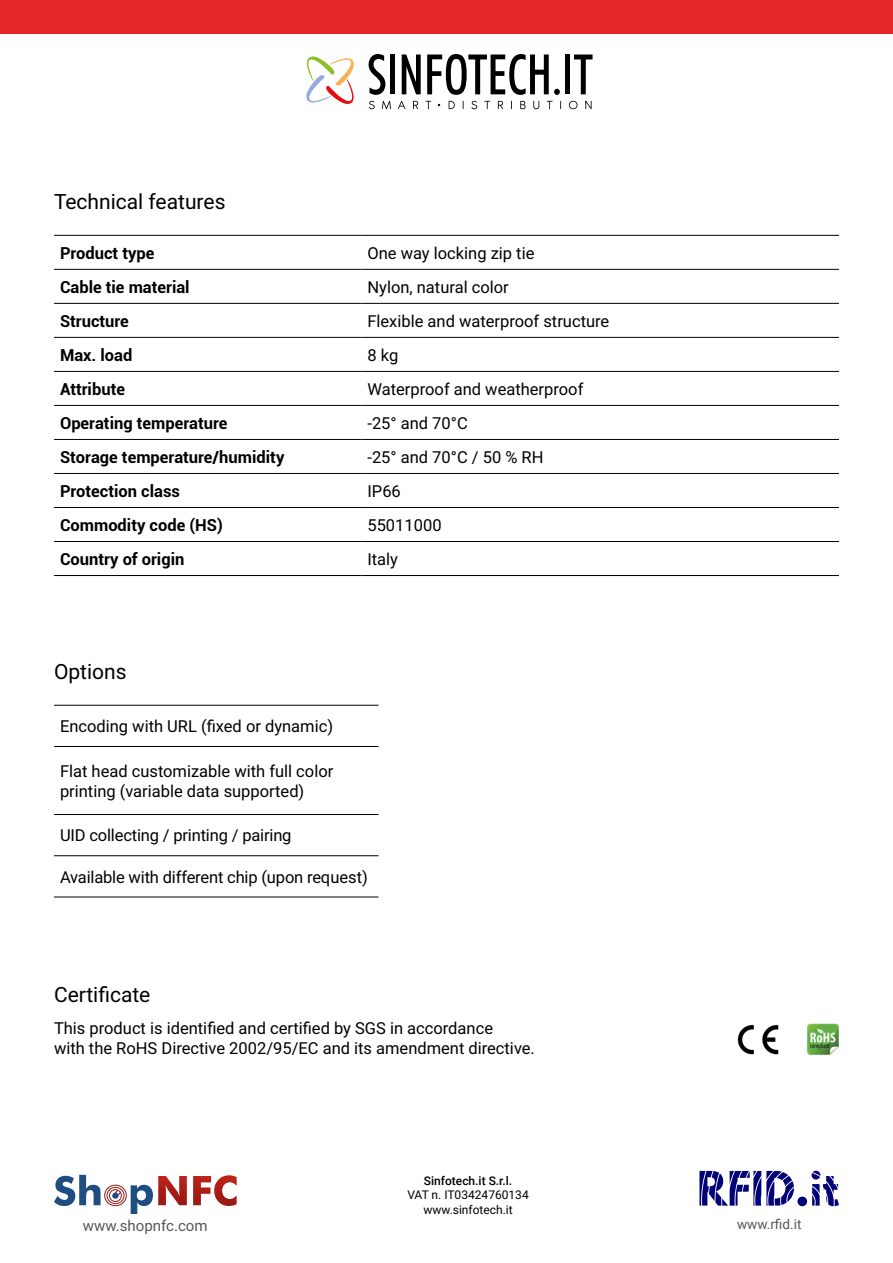
<style>
.page{position:relative;width:893px;height:1263px;background:#fff}
.page>*{position:absolute;margin:0;border:0;box-sizing:border-box;transform-origin:0 0}
.t1{font:21px "Roboto";color:#000}
.t2{font:16.5px/19.8px "Roboto";color:#000}
.t3{font:700 16.5px "Roboto";color:#000}
.t4{font:15px "Roboto";color:#575756}
.t5{font:13.5px "Roboto";color:#575756}
.t6{font:12px/14.4px "Roboto";color:#000;text-align:center}
.t7{font:500 12px "Roboto";color:#000}
</style>
<div class="page">
<div style="left:0;top:0;width:893px;height:34px;background:#e52728"></div>
<svg style="left:306px;top:56px;width:48px;height:48px"></svg>
<svg style="left:369px;top:54px;width:16px;height:41px"></svg>
<div style="left:390px;top:55px;width:5px;height:39px;background:#000"></div>
<svg style="left:402px;top:55px;width:19px;height:39px"></svg>
<svg style="left:427px;top:54px;width:133px;height:41px"></svg>
<div style="left:565px;top:55px;width:5px;height:39px;background:#000"></div>
<svg style="left:574px;top:55px;width:19px;height:39px"></svg>
<svg style="left:369px;top:101px;width:6px;height:8px"></svg>
<svg style="left:382px;top:101px;width:9px;height:8px"></svg>
<svg style="left:398px;top:101px;width:7px;height:8px"></svg>
<svg style="left:413px;top:101px;width:5px;height:8px"></svg>
<svg style="left:425px;top:101px;width:6px;height:8px"></svg>
<svg style="left:449px;top:101px;width:6px;height:8px"></svg>
<svg style="left:471px;top:101px;width:6px;height:8px"></svg>
<svg style="left:484px;top:101px;width:6px;height:8px"></svg>
<svg style="left:498px;top:101px;width:5px;height:8px"></svg>
<svg style="left:520px;top:101px;width:6px;height:8px"></svg>
<svg style="left:533px;top:101px;width:6px;height:8px"></svg>
<svg style="left:547px;top:101px;width:6px;height:8px"></svg>
<svg style="left:569px;top:101px;width:8px;height:8px"></svg>
<svg style="left:585px;top:101px;width:7px;height:8px"></svg>
<svg style="left:54px;top:1175px;width:133px;height:39px"></svg>
<svg style="left:193px;top:1175px;width:44px;height:31px"></svg>
<svg style="left:699px;top:1171px;width:95px;height:34px"></svg>
<svg style="left:797px;top:1196px;width:10px;height:10px"></svg>
<svg style="left:812px;top:1171px;width:27px;height:35px"></svg>
<hr style="left:54px;top:269px;width:307px;height:1px;background:#000">
<hr style="left:361px;top:269px;width:478px;height:1px;background:#000">
<hr style="left:54px;top:303px;width:307px;height:1px;background:#000">
<hr style="left:361px;top:303px;width:478px;height:1px;background:#000">
<hr style="left:54px;top:337px;width:307px;height:1px;background:#000">
<hr style="left:361px;top:337px;width:478px;height:1px;background:#000">
<hr style="left:54px;top:371px;width:307px;height:1px;background:#000">
<hr style="left:361px;top:371px;width:478px;height:1px;background:#000">
<hr style="left:54px;top:405px;width:307px;height:1px;background:#000">
<hr style="left:361px;top:405px;width:478px;height:1px;background:#000">
<hr style="left:54px;top:439px;width:307px;height:1px;background:#000">
<hr style="left:361px;top:439px;width:478px;height:1px;background:#000">
<hr style="left:54px;top:473px;width:307px;height:1px;background:#000">
<hr style="left:361px;top:473px;width:478px;height:1px;background:#000">
<hr style="left:54px;top:507px;width:307px;height:1px;background:#000">
<hr style="left:361px;top:507px;width:478px;height:1px;background:#000">
<hr style="left:54px;top:541px;width:307px;height:1px;background:#000">
<hr style="left:361px;top:541px;width:478px;height:1px;background:#000">
<hr style="left:54px;top:575px;width:307px;height:1px;background:#000">
<hr style="left:361px;top:575px;width:478px;height:1px;background:#000">
<hr style="left:54px;top:235px;width:307px;height:1px;background:#000">
<hr style="left:361px;top:235px;width:478px;height:1px;background:#000">
<hr style="left:54px;top:746px;width:324px;height:1px;background:#000">
<hr style="left:54px;top:814px;width:324px;height:1px;background:#000">
<hr style="left:54px;top:855px;width:324px;height:1px;background:#000">
<hr style="left:54px;top:897px;width:324px;height:1px;background:#000">
<hr style="left:54px;top:705px;width:324px;height:1px;background:#000">
<img style="left:806px;top:1023px;width:33px;height:32px">
<img style="left:737px;top:1025px;width:42px;height:30px">
<p class="t1" style="left:54px;top:187px;width:173px">Technical features</p>
<p class="t3" style="left:60px;top:241px;width:96px">Product type</p>
<p class="t2" style="left:367px;top:242px;width:168px">One way locking zip tie</p>
<p class="t3" style="left:60px;top:275px;width:131px">Cable tie material</p>
<p class="t2" style="left:367px;top:276px;width:143px">Nylon, natural color</p>
<p class="t3" style="left:60px;top:309px;width:70px">Structure</p>
<p class="t2" style="left:367px;top:310px;width:243px">Flexible and waterproof structure</p>
<p class="t3" style="left:60px;top:343px;width:74px">Max. load</p>
<p class="t2" style="left:367px;top:344px;width:32px">8 kg</p>
<p class="t3" style="left:60px;top:377px;width:67px">Attribute</p>
<p class="t2" style="left:367px;top:378px;width:217px">Waterproof and weatherproof</p>
<p class="t3" style="left:60px;top:411px;width:169px">Operating temperature</p>
<p class="t2" style="left:367px;top:412px;width:102px">-25° and 70°C</p>
<p class="t3" style="left:60px;top:445px;width:226px">Storage temperature/humidity</p>
<p class="t2" style="left:367px;top:446px;width:178px">-25° and 70°C / 50 % RH</p>
<p class="t3" style="left:60px;top:479px;width:122px">Protection class</p>
<p class="t2" style="left:367px;top:480px;width:35px">IP66</p>
<p class="t3" style="left:60px;top:513px;width:164px">Commodity code (HS)</p>
<p class="t2" style="left:367px;top:514px;width:76px">55011000</p>
<p class="t3" style="left:60px;top:547px;width:126px">Country of origin</p>
<p class="t2" style="left:367px;top:548px;width:32px">Italy</p>
<p class="t1" style="left:54px;top:657px;width:74px">Options</p>
<p class="t2" style="left:60px;top:716px;width:275px">Encoding with URL (fixed or dynamic)</p>
<p class="t2" style="left:60px;top:760px;width:275px">Flat head customizable with full color printing (variable data supported)</p>
<p class="t2" style="left:60px;top:825px;width:233px">UID collecting / printing / pairing</p>
<p class="t2" style="left:60px;top:866px;width:309px">Available with different chip (upon request)</p>
<p class="t1" style="left:54px;top:980px;width:98px">Certificate</p>
<p class="t2" style="left:54px;top:1018px;width:482px">This product is identified and certified by SGS in accordance<br>with the RoHS Directive 2002/95/EC and its amendment directive.</p>
<p class="t7" style="left:424px;top:1172px;width:90px">Sinfotech.it S.r.l.</p>
<p class="t6" style="left:407px;top:1187px;width:123px">VAT n. IT03424760134 www.sinfotech.it</p>
<p class="t4" style="left:83px;top:1215px;width:126px">www.shopnfc.com</p>
<p class="t5" style="left:737px;top:1215px;width:66px">www.rfid.it</p>
</div>
